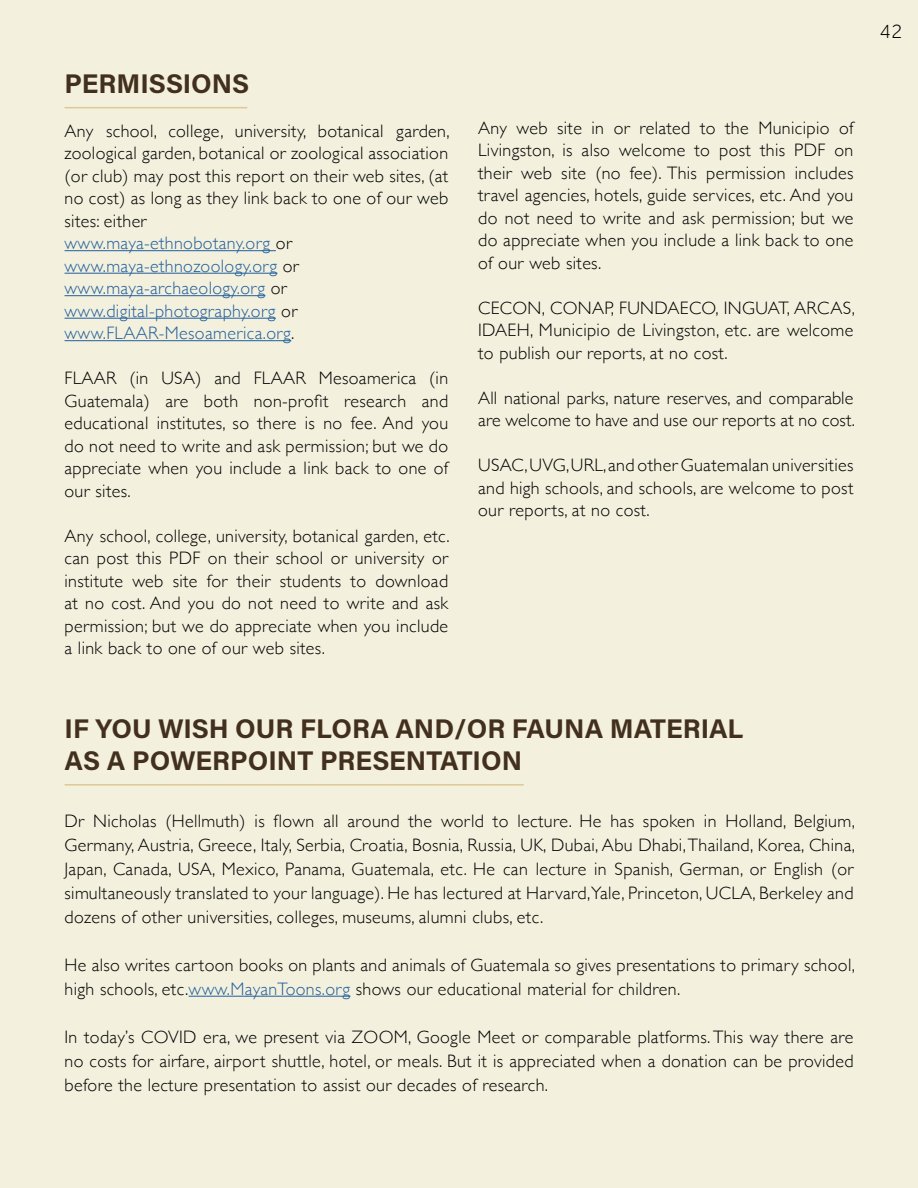
<style>
.page{position:relative;width:918px;height:1188px;background:#f3f1dd}
.page>*{position:absolute;margin:0;border:0;box-sizing:border-box;transform-origin:0 0}
.t1{font:27px/32.4px "Acumin Variable Concept";color:#422f1d}
.t2{font:300 21px "Effra";color:#000}
.t3{font:300 18px/22.5px "Gill Sans";letter-spacing:.02em;color:#000;text-align:justify}
.s1{color:#215e9e}
</style>
<div class="page">
<hr style="left:65px;top:250px;width:211px;height:1px;background:#215e9e">
<hr style="left:65px;top:273px;width:212px;height:1px;background:#215e9e">
<hr style="left:65px;top:295px;width:200px;height:1px;background:#215e9e">
<hr style="left:65px;top:318px;width:211px;height:1px;background:#215e9e">
<hr style="left:65px;top:340px;width:226px;height:1px;background:#215e9e">
<hr style="left:189px;top:996px;width:161px;height:1px;background:#215e9e">
<hr style="left:65px;top:784px;width:459px;height:2px;background:#ddc997">
<hr style="left:65px;top:107px;width:182px;height:1px;background:#ddc997">
<h1 class="t1" style="left:65px;top:66px;width:186px">PERMISSIONS</h1>
<p class="t3" style="left:65px;top:119px;width:387px;text-align:left">Any school, college, university, botanical garden, zoological garden, botanical or zoological association (or club) may post this report on their web sites, (at no cost) as long as they link back to one of our web sites: either<br><span class="s1">www.maya-ethnobotany.org</span> or <span class="s1">www.maya-ethnozoology.org</span> or <span class="s1">www.maya-archaeology.org</span> or <span class="s1">www.digital-photography.org</span> or <span class="s1">www.FLAAR-Mesoamerica.org</span>.</p>
<p class="t3" style="left:65px;top:366px;width:385px">FLAAR (in USA) and FLAAR Mesoamerica (in Guatemala) are both non-profit research and educational institutes, so there is no fee. And you do not need to write and ask permission; but we do appreciate when you include a link back to one of our sites.</p>
<p class="t3" style="left:65px;top:524px;width:387px">Any school, college, university, botanical garden, etc. can post this PDF on their school or university or institute web site for their students to download at no cost. And you do not need to write and ask permission; but we do appreciate when you include a link back to one of our web sites.</p>
<p class="t2" style="left:880px;top:19px;width:24px">42</p>
<p class="t3" style="left:478px;top:116px;width:377px">Any web site in or related to the Municipio of Livingston, is also welcome to post this PDF on their web site (no fee). This permission includes travel agencies, hotels, guide services, etc. And you do not need to write and ask permission; but we do appreciate when you include a link back to one of our web sites.</p>
<p class="t3" style="left:478px;top:296px;width:378px">CECON, CONAP, FUNDAECO, INGUAT, ARCAS, IDAEH, Municipio de Livingston, etc. are welcome to publish our reports, at no cost.</p>
<p class="t3" style="left:478px;top:386px;width:378px">All national parks, nature reserves, and comparable are welcome to have and use our reports at no cost.</p>
<p class="t3" style="left:478px;top:453px;width:377px">USAC, UVG, URL, and other Guatemalan universities and high schools, and schools, are welcome to post our reports, at no cost.</p>
<h1 class="t1" style="left:65px;top:711px;width:680px">IF YOU WISH OUR FLORA AND/OR FAUNA MATERIAL<br>AS A POWERPOINT PRESENTATION</h1>
<p class="t3" style="left:65px;top:808px;width:792px;line-height:24px">Dr Nicholas (Hellmuth) is flown all around the world to lecture. He has spoken in Holland, Belgium, Germany, Austria, Greece, Italy, Serbia, Croatia, Bosnia, Russia, UK, Dubai, Abu Dhabi, Thailand, Korea, China, Japan, Canada, USA, Mexico, Panama, Guatemala, etc. He can lecture in Spanish, German, or English (or simultaneously translated to your language). He has lectured at Harvard, Yale, Princeton, UCLA, Berkeley and dozens of other universities, colleges, museums, alumni clubs, etc.</p>
<p class="t3" style="left:65px;top:952px;width:792px;line-height:24px">He also writes cartoon books on plants and animals of Guatemala so gives presentations to primary school, high schools, etc.<span class="s1">www.MayanToons.org</span> shows our educational material for children.</p>
<p class="t3" style="left:65px;top:1024px;width:791px;line-height:24px">In today’s COVID era, we present via ZOOM, Google Meet or comparable platforms. This way there are no costs for airfare, airport shuttle, hotel, or meals. But it is appreciated when a donation can be provided before the lecture presentation to assist our decades of research.</p>
</div>
